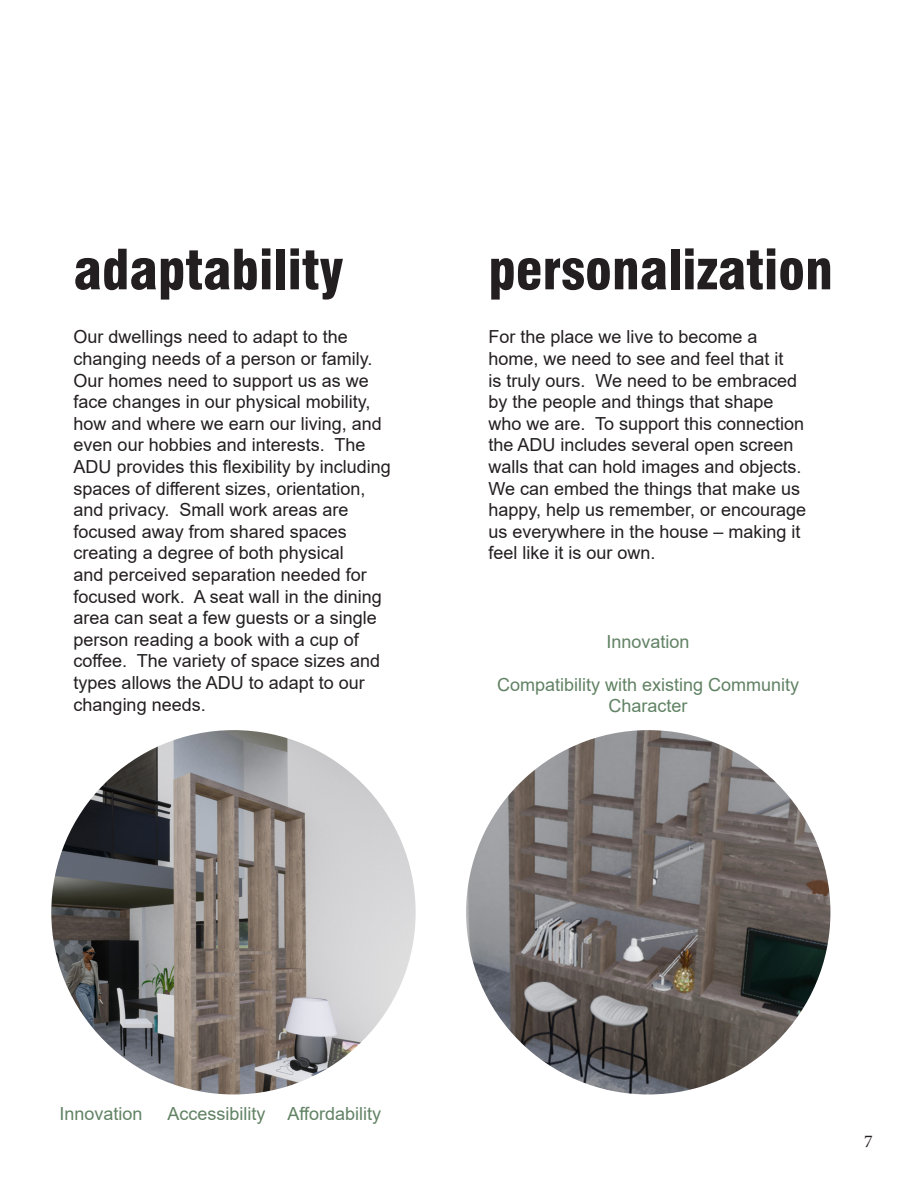
<style>
.page{position:relative;width:918px;height:1188px;background:#fff}
.page>*{position:absolute;margin:0;border:0;box-sizing:border-box;transform-origin:0 0}
.t1{font:900 condensed 54px "Swiss 721 BT";color:#231f20}
.t2{font:18px/21.6px "Arial";color:#231f20}
.t3{font:18px/21.6px "Arial";color:#618264;text-align:center}
.t4{font:18px "Minion Pro";color:#231f20}
</style>
<div class="page">
<img style="left:51px;top:730px;width:365px;height:364px;border-radius:182px">
<img style="left:466px;top:730px;width:364px;height:364px;border-radius:182px">
<p class="t1" style="left:74px;top:237px;width:271px">adaptability</p>
<p class="t1" style="left:488px;top:237px;width:346px">personalization</p>
<p class="t2" style="left:74px;top:326px;width:319px">Our dwellings need to adapt to the changing needs of a person or family.<br>Our homes need to support us as we face changes in our physical mobility, how and where we earn our living, and even our hobbies and interests. The ADU provides this flexibility by including spaces of different sizes, orientation, and privacy. Small work areas are focused away from shared spaces creating a degree of both physical<br>and perceived separation needed for focused work. A seat wall in the dining area can seat a few guests or a single person reading a book with a cup of coffee. The variety of space sizes and types allows the ADU to adapt to our changing needs.</p>
<p class="t2" style="left:488px;top:326px;width:319px">For the place we live to become a home, we need to see and feel that it<br>is truly ours. We need to be embraced by the people and things that shape who we are. To support this connection the ADU includes several open screen walls that can hold images and objects.<br>We can embed the things that make us happy, help us remember, or encourage us everywhere in the house – making it feel like it is our own.</p>
<p class="t3" style="left:607px;top:630px;width:85px">Innovation</p>
<p class="t3" style="left:497px;top:674px;width:304px">Compatibility with existing Community<br>Character</p>
<p class="t3" style="left:59px;top:1102px;width:85px">Innovation</p>
<p class="t3" style="left:167px;top:1102px;width:215px">Accessibility Affordability</p>
<p class="t4" style="left:864px;top:1129px;width:10px">7</p>
</div>
